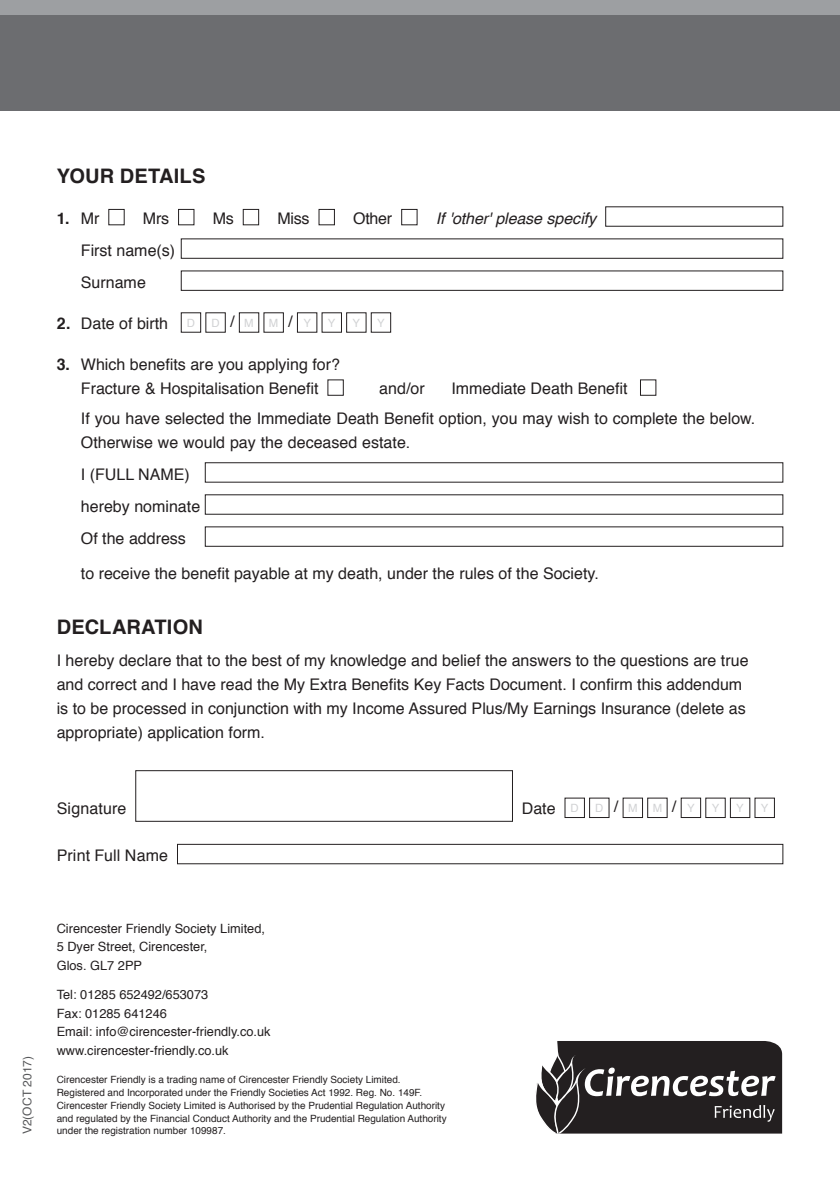
<style>
.page{position:relative;width:840px;height:1191px;background:#fff}
.page>*{position:absolute;margin:0;border:0;box-sizing:border-box;transform-origin:0 0}
.t1{font:700 20px "Helvetica";letter-spacing:.01em;color:#231f20}
.t2{font:16px/32px "Helvetica";color:#231f20}
.t3{font:italic 16px "Helvetica";letter-spacing:-.005em;color:#231f20}
.t4{font:700 16px "Helvetica";color:#231f20}
.t5{font:12.8px/18.4px "Helvetica";color:#231f20}
.t6{font:12px "Helvetica";letter-spacing:.005em;color:#57585a}
.t7{font:11.4px "Helvetica";color:#d1d2d4}
.t8{font:10px/12.8px "Helvetica";color:#231f20}
.s1{font-weight:400}
.s2{font-weight:700}
.s3{font-size:11.4px;color:#d1d2d4}
.s4{font-size:16px;color:#231f20}
</style>
<div class="page">
<svg style="left:536px;top:1041px;width:245px;height:92px;background:#464243"></svg>
<div style="left:0;top:14px;width:839px;height:97px;background:#6c6d70"></div>
<div style="left:0;top:0;width:839px;height:14px;background:#9d9fa2"></div>
<div style="left:108px;top:209px;width:16px;height:16px;border:1px solid #231f20"></div>
<div style="left:178px;top:209px;width:16px;height:16px;border:1px solid #231f20"></div>
<div style="left:243px;top:209px;width:16px;height:16px;border:1px solid #231f20"></div>
<div style="left:318px;top:209px;width:16px;height:16px;border:1px solid #231f20"></div>
<div style="left:401px;top:209px;width:16px;height:16px;border:1px solid #231f20"></div>
<div style="left:605px;top:206px;width:177px;height:21px;border:1px solid #231f20"></div>
<div style="left:181px;top:238px;width:601px;height:21px;border:1px solid #231f20"></div>
<div style="left:181px;top:270px;width:601px;height:21px;border:1px solid #231f20"></div>
<div style="left:181px;top:312px;width:20px;height:20px;border:1px solid #231f20"></div>
<div style="left:370px;top:312px;width:21px;height:20px;border:1px solid #231f20"></div>
<div style="left:205px;top:462px;width:577px;height:20px;border:1px solid #231f20"></div>
<div style="left:135px;top:770px;width:377px;height:51px;border:1px solid #231f20"></div>
<div style="left:589px;top:797px;width:20px;height:21px;border:1px solid #231f20"></div>
<div style="left:647px;top:797px;width:20px;height:21px;border:1px solid #231f20"></div>
<div style="left:729px;top:797px;width:20px;height:21px;border:1px solid #231f20"></div>
<div style="left:177px;top:844px;width:605px;height:20px;border:1px solid #231f20"></div>
<p class="t1" style="left:57px;top:159px;width:150px">YOUR DETAILS</p>
<p class="t4" style="left:57px;top:205px;width:44px">1. <span class="s1">Mr</span></p>
<p class="t2" style="left:143px;top:203px;width:28px">Mrs</p>
<p class="t2" style="left:213px;top:203px;width:23px">Ms</p>
<p class="t2" style="left:277px;top:203px;width:34px">Miss</p>
<p class="t2" style="left:353px;top:203px;width:41px">Other</p>
<p class="t3" style="left:435px;top:205px;width:162px">If 'other' please specify</p>
<p class="t2" style="left:81px;top:235px;width:96px">First name(s)<br>Surname</p>
<p class="t2" style="left:57px;top:308px;width:140px"><span class="s2">2.</span> Date of birth <span class="s3">D</span></p>
<p class="t7" style="left:211px;top:314px;width:44px">D <span class="s4">/</span> M</p>
<p class="t7" style="left:269px;top:314px;width:43px">M <span class="s4">/</span> Y</p>
<p class="t7" style="left:328px;top:314px;width:9px">Y</p>
<p class="t7" style="left:352px;top:314px;width:9px">Y</p>
<p class="t7" style="left:377px;top:314px;width:9px">Y</p>
<p class="t2" style="left:57px;top:353px;width:284px;line-height:24px;text-align:center"><span class="s2">3.</span> Which benefits are you applying for?<br>Fracture &amp; Hospitalisation Benefit</p>
<p class="t2" style="left:81px;top:374px;width:675px;line-height:29.6px;text-indent:370px">Immediate Death Benefit<br>If you have selected the Immediate Death Benefit option, you may wish to complete the below.</p>
<p class="t2" style="left:81px;top:426px;width:331px">Otherwise we would pay the deceased estate.<br>I (FULL NAME)<br>hereby nominate<br>Of the address</p>
<p class="t2" style="left:81px;top:558px;width:519px">to receive the benefit payable at my death, under the rules of the Society.</p>
<p class="t1" style="left:57px;top:610px;width:148px">DECLARATION</p>
<p class="t2" style="left:57px;top:649px;width:693px;line-height:24px">I hereby declare that to the best of my knowledge and belief the answers to the questions are true and correct and I have read the My Extra Benefits Key Facts Document. I confirm this addendum is to be processed in conjunction with my Income Assured Plus/My Earnings Insurance (delete as appropriate) application form.</p>
<p class="t2" style="left:379px;top:373px;width:47px">and/or</p>
<p class="t2" style="left:57px;top:793px;width:71px">Signature</p>
<p class="t2" style="left:521px;top:793px;width:59px">Date <span class="s3">D</span></p>
<p class="t7" style="left:595px;top:799px;width:44px">D <span class="s4">/</span> M</p>
<p class="t7" style="left:652px;top:799px;width:43px">M <span class="s4">/</span> Y</p>
<p class="t7" style="left:711px;top:799px;width:9px">Y</p>
<p class="t7" style="left:735px;top:799px;width:9px">Y</p>
<p class="t7" style="left:760px;top:799px;width:9px">Y</p>
<p class="t2" style="left:57px;top:839px;width:113px">Print Full Name</p>
<p class="t6" style="left:18px;top:1134px;width:80px;rotate:-90deg">V2(OCT 2017)</p>
<p class="t5" style="left:57px;top:919px;width:210px">Cirencester Friendly Society Limited,<br>5 Dyer Street, Cirencester,<br>Glos. GL7 2PP</p>
<p class="t5" style="left:57px;top:986px;width:215px">Tel: 01285 652492/653073<br>Fax: 01285 641246<br>Email: info@cirencester-friendly.co.uk www.cirencester-friendly.co.uk</p>
<p class="t8" style="left:57px;top:1073px;width:391px">Cirencester Friendly is a trading name of Cirencester Friendly Society Limited.<br>Registered and Incorporated under the Friendly Societies Act 1992. Reg. No. 149F.<br>Cirencester Friendly Society Limited is Authorised by the Prudential Regulation Authority and regulated by the Financial Conduct Authority and the Prudential Regulation Authority under the registration number 109987.</p>
</div>
